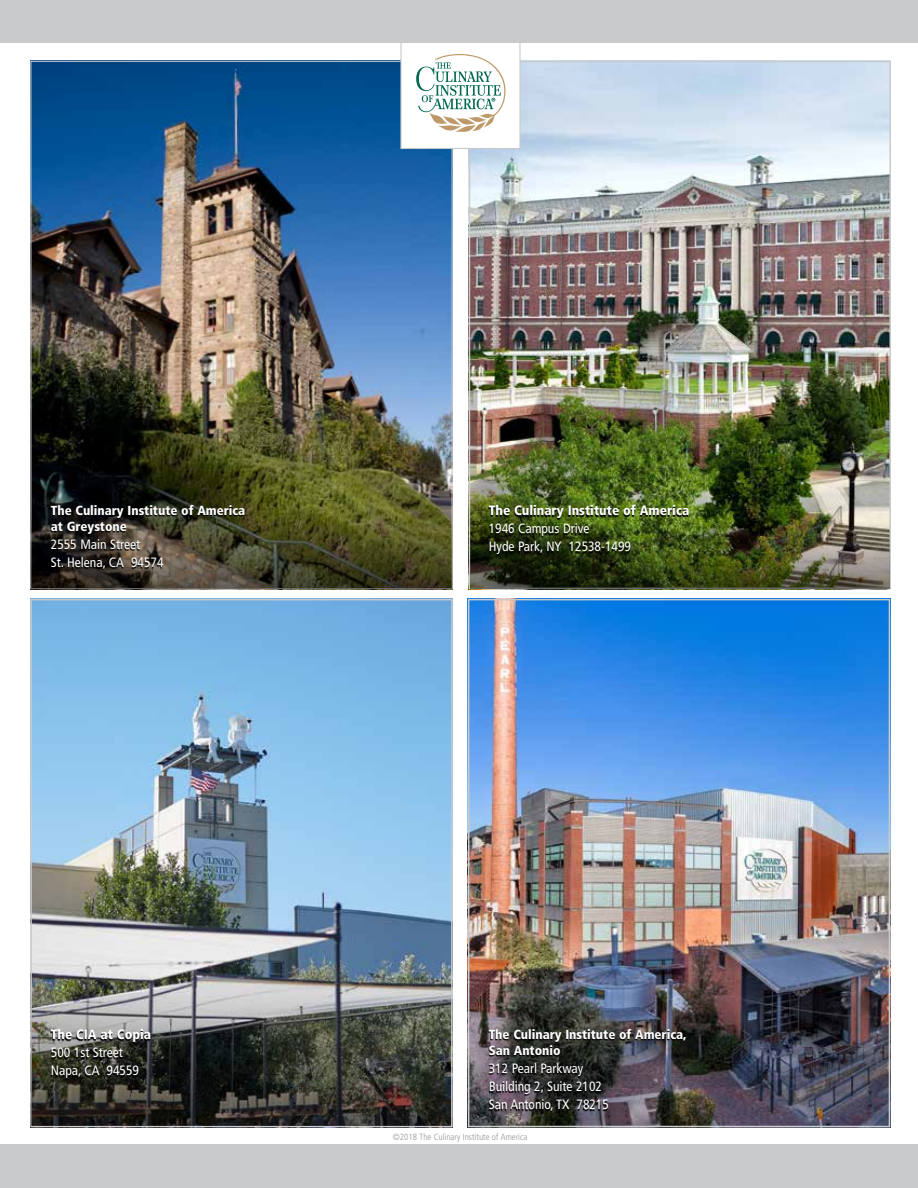
<style>
.page{position:relative;width:918px;height:1188px;background:#fff}
.page>*{position:absolute;margin:0;border:0;box-sizing:border-box;transform-origin:0 0}
.t1{font:condensed 13.5px/18px "Frutiger";color:#fff}
.t2{font:900 condensed 13.5px "Frutiger";color:#fff}
.t3{font:900 condensed 13.05px/15.8px "Frutiger";color:#fff}
.t4{font:300 condensed 9px "Frutiger";color:#939598}
</style>
<div class="page">
<img style="left:472px;top:64px;width:416px;height:455px">
<img style="left:470px;top:519px;width:419px;height:70px">
<img style="left:471px;top:602px;width:416px;height:522px">
<div style="left:468px;top:599px;width:422px;height:528px;border:2px solid #c9cacc"></div>
<svg style="left:488px;top:1030px;width:197px;height:82px;background:#39373a"></svg>
<svg style="left:488px;top:507px;width:200px;height:49px;background:#334511"></svg>
<img style="left:32px;top:63px;width:419px;height:445px">
<img style="left:33px;top:602px;width:417px;height:389px">
<div style="left:30px;top:599px;width:423px;height:528px;border:2px solid #c9cacc"></div>
<svg style="left:32px;top:991px;width:419px;height:135px;background:#50514d"></svg>
<svg style="left:31px;top:508px;width:421px;height:81px;background:#444324"></svg>
<svg style="left:50px;top:1031px;width:100px;height:49px;background:#373832"></svg>
<svg style="left:50px;top:506px;width:194px;height:64px;background:#363327"></svg>
<div style="left:400px;top:20px;width:121px;height:129px;background:#fff;border:1px solid #c9cacc"></div>
<div style="left:0;top:0;width:918px;height:42px;background:#c9cacc"></div>
<div style="left:0;top:1145px;width:918px;height:43px;background:#c9cacc"></div>
<svg style="left:416px;top:54px;width:90px;height:78px"></svg>
<p class="t3" style="left:51px;top:503px;width:196px">The Culinary Institute of America at Greystone</p>
<p class="t1" style="left:51px;top:535px;width:114px">2555 Main Street<br>St. Helena, CA 94574</p>
<p class="t2" style="left:489px;top:502px;width:202px">The Culinary Institute of America</p>
<p class="t1" style="left:489px;top:520px;width:144px">1946 Campus Drive<br>Hyde Park, NY 12538-1499</p>
<p class="t2" style="left:51px;top:1027px;width:102px">The CIA at Copia</p>
<p class="t1" style="left:51px;top:1044px;width:90px">500 1st Street<br>Napa, CA 94559</p>
<p class="t3" style="left:489px;top:1027px;width:199px">The Culinary Institute of America,<br>San Antonio</p>
<p class="t1" style="left:489px;top:1059px;width:122px">312 Pearl Parkway<br>Building 2, Suite 2102<br>San Antonio, TX 78215</p>
<p class="t4" style="left:393px;top:1131px;width:136px">©2018 The Culinary Institute of America</p>
</div>
